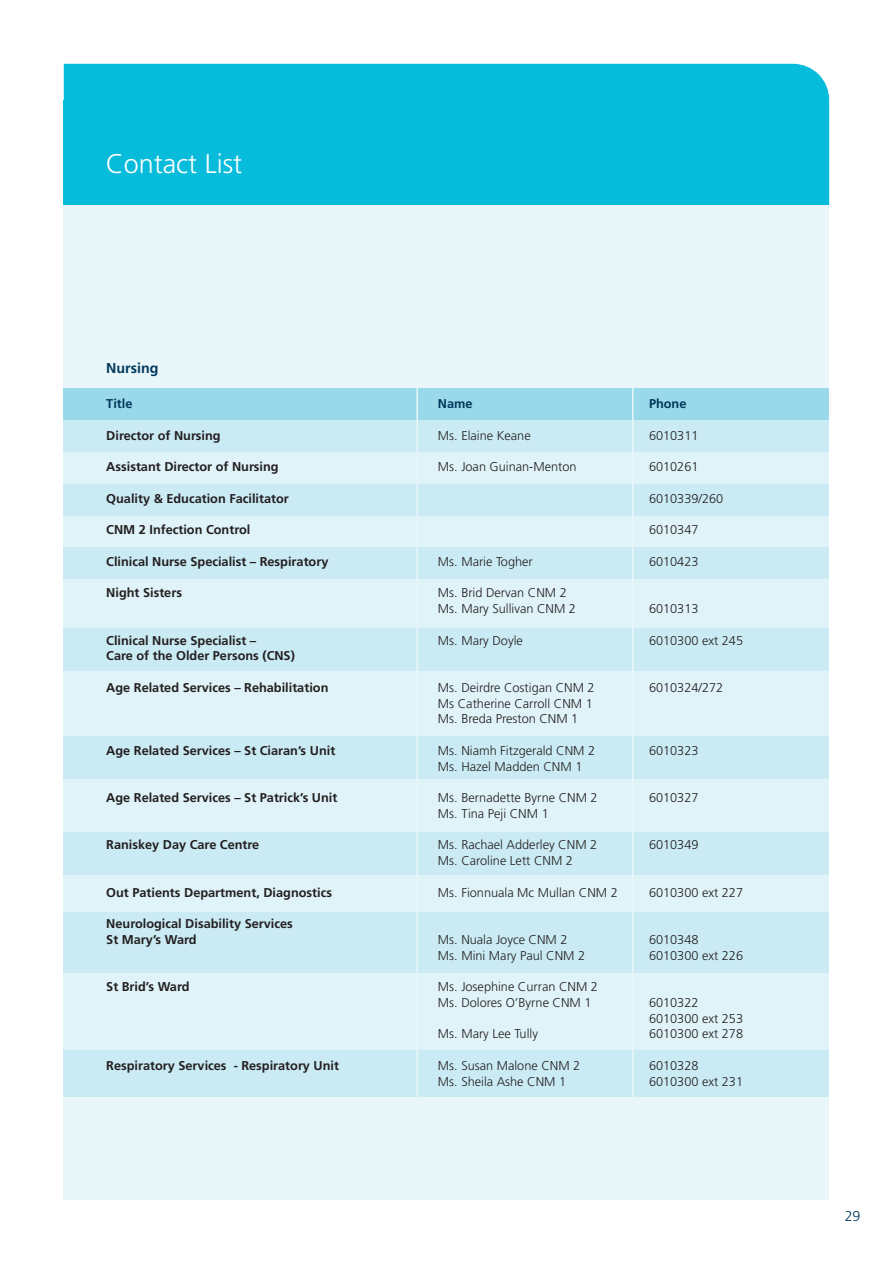
<style>
.page{position:relative;width:893px;height:1263px;background:#fff}
.page>*{position:absolute;margin:0;border:0;box-sizing:border-box;transform-origin:0 0}
.t1{font:300 27px "Frutiger";color:#fff}
.t2{font:700 14.25px "Frutiger";color:#00385c}
.t3{font:300 14.25px "Frutiger";color:#00385c}
.t4{font:300 12.75px/15.8px "Frutiger";color:#231f20}
.t5{font:700 12.75px/15.8px "Frutiger";color:#231f20}
.t6{font:700 12.75px "Frutiger";color:#00385c}
</style>
<div class="page">
<div style="left:64px;top:191px;width:765px;height:1008px;background:#e9f7fa"></div>
<div style="left:64px;top:64px;width:765px;height:36px;background:#07bbda"></div>
<div style="left:64px;top:100px;width:765px;height:104px;background:#07bbda"></div>
<div style="left:64px;top:395px;width:765px;height:670px;background:#dff3f8"></div>
<div style="left:64px;top:420px;width:765px;height:32px;background:#cbebf4"></div>
<div style="left:64px;top:388px;width:765px;height:32px;background:#99d9ea"></div>
<div style="left:64px;top:484px;width:765px;height:31px;background:#cbebf4"></div>
<div style="left:64px;top:547px;width:765px;height:32px;background:#cbebf4"></div>
<div style="left:64px;top:628px;width:765px;height:42px;background:#cbebf4"></div>
<div style="left:64px;top:736px;width:765px;height:43px;background:#cbebf4"></div>
<div style="left:64px;top:832px;width:765px;height:42px;background:#cbebf4"></div>
<div style="left:64px;top:912px;width:765px;height:61px;background:#cbebf4"></div>
<div style="left:64px;top:1050px;width:765px;height:46px;background:#cbebf4"></div>
<hr style="left:416px;top:382px;width:2px;height:727px;background:#e9f7fa">
<hr style="left:632px;top:382px;width:2px;height:741px;background:#e9f7fa">
<h1 class="t1" style="left:106px;top:153px;width:138px">Contact List</h1>
<p class="t2" style="left:106px;top:362px;width:54px">Nursing</p>
<p class="t6" style="left:106px;top:399px;width:28px">Title</p>
<p class="t6" style="left:438px;top:399px;width:36px">Name</p>
<p class="t6" style="left:649px;top:399px;width:39px">Phone</p>
<p class="t5" style="left:106px;top:428px;width:116px">Director of Nursing</p>
<p class="t4" style="left:438px;top:428px;width:94px">Ms. Elaine Keane</p>
<p class="t4" style="left:649px;top:428px;width:51px">6010311</p>
<p class="t5" style="left:106px;top:460px;width:174px">Assistant Director of Nursing</p>
<p class="t4" style="left:438px;top:460px;width:140px">Ms. Joan Guinan-Menton</p>
<p class="t4" style="left:649px;top:460px;width:51px">6010261</p>
<p class="t5" style="left:106px;top:491px;width:184px">Quality &amp; Education Facilitator</p>
<p class="t4" style="left:649px;top:491px;width:76px">6010339/260</p>
<p class="t5" style="left:106px;top:523px;width:146px">CNM 2 Infection Control</p>
<p class="t4" style="left:649px;top:523px;width:51px">6010347</p>
<p class="t5" style="left:106px;top:554px;width:224px">Clinical Nurse Specialist – Respiratory</p>
<p class="t4" style="left:438px;top:554px;width:96px">Ms. Marie Togher</p>
<p class="t4" style="left:649px;top:554px;width:51px">6010423</p>
<p class="t5" style="left:106px;top:586px;width:77px">Night Sisters</p>
<p class="t4" style="left:438px;top:586px;width:140px">Ms. Brid Dervan CNM 2<br>Ms. Mary Sullivan CNM 2</p>
<p class="t4" style="left:649px;top:602px;width:51px">6010313</p>
<p class="t5" style="left:106px;top:633px;width:151px">Clinical Nurse Specialist –</p>
<p class="t4" style="left:438px;top:633px;width:86px">Ms. Mary Doyle</p>
<p class="t4" style="left:649px;top:633px;width:96px">6010300 ext 245</p>
<p class="t5" style="left:106px;top:649px;width:190px">Care of the Older Persons (CNS)</p>
<p class="t5" style="left:106px;top:680px;width:224px">Age Related Services – Rehabilitation</p>
<p class="t4" style="left:438px;top:680px;width:158px">Ms. Deirdre Costigan CNM 2</p>
<p class="t4" style="left:649px;top:680px;width:76px">6010324/272</p>
<p class="t4" style="left:438px;top:696px;width:156px">Ms Catherine Carroll CNM 1<br>Ms. Breda Preston CNM 1</p>
<p class="t5" style="left:106px;top:743px;width:230px">Age Related Services – St Ciaran’s Unit</p>
<p class="t4" style="left:438px;top:743px;width:159px">Ms. Niamh Fitzgerald CNM 2</p>
<p class="t4" style="left:649px;top:743px;width:51px">6010323</p>
<p class="t4" style="left:438px;top:759px;width:146px">Ms. Hazel Madden CNM 1</p>
<p class="t5" style="left:106px;top:791px;width:233px">Age Related Services – St Patrick’s Unit</p>
<p class="t4" style="left:438px;top:791px;width:161px">Ms. Bernadette Byrne CNM 2</p>
<p class="t4" style="left:649px;top:791px;width:51px">6010327</p>
<p class="t4" style="left:438px;top:806px;width:112px">Ms. Tina Peji CNM 1</p>
<p class="t5" style="left:106px;top:838px;width:155px">Raniskey Day Care Centre</p>
<p class="t4" style="left:438px;top:838px;width:161px">Ms. Rachael Adderley CNM 2</p>
<p class="t4" style="left:649px;top:838px;width:51px">6010349</p>
<p class="t4" style="left:438px;top:854px;width:136px">Ms. Caroline Lett CNM 2</p>
<p class="t5" style="left:106px;top:885px;width:227px">Out Patients Department, Diagnostics</p>
<p class="t4" style="left:438px;top:885px;width:181px">Ms. Fionnuala Mc Mullan CNM 2</p>
<p class="t4" style="left:649px;top:885px;width:96px">6010300 ext 227</p>
<p class="t5" style="left:106px;top:917px;width:188px">Neurological Disability Services<br>St Mary’s Ward</p>
<p class="t4" style="left:438px;top:932px;width:131px">Ms. Nuala Joyce CNM 2</p>
<p class="t4" style="left:649px;top:932px;width:51px">6010348</p>
<p class="t4" style="left:438px;top:948px;width:149px">Ms. Mini Mary Paul CNM 2</p>
<p class="t4" style="left:649px;top:948px;width:96px">6010300 ext 226</p>
<p class="t5" style="left:106px;top:980px;width:85px">St Brid’s Ward</p>
<p class="t4" style="left:438px;top:980px;width:161px">Ms. Josephine Curran CNM 2<br>Ms. Dolores O’Byrne CNM 1</p>
<p class="t4" style="left:649px;top:995px;width:96px">6010322<br>6010300 ext 253</p>
<p class="t4" style="left:438px;top:1027px;width:102px">Ms. Mary Lee Tully</p>
<p class="t4" style="left:649px;top:1027px;width:96px">6010300 ext 278</p>
<p class="t5" style="left:106px;top:1058px;width:234px">Respiratory Services - Respiratory Unit</p>
<p class="t4" style="left:438px;top:1058px;width:144px">Ms. Susan Malone CNM 2</p>
<p class="t4" style="left:649px;top:1058px;width:51px">6010328</p>
<p class="t4" style="left:438px;top:1074px;width:130px">Ms. Sheila Ashe CNM 1</p>
<p class="t4" style="left:649px;top:1074px;width:96px">6010300 ext 231</p>
<p class="t3" style="left:845px;top:1210px;width:17px">29</p>
</div>
